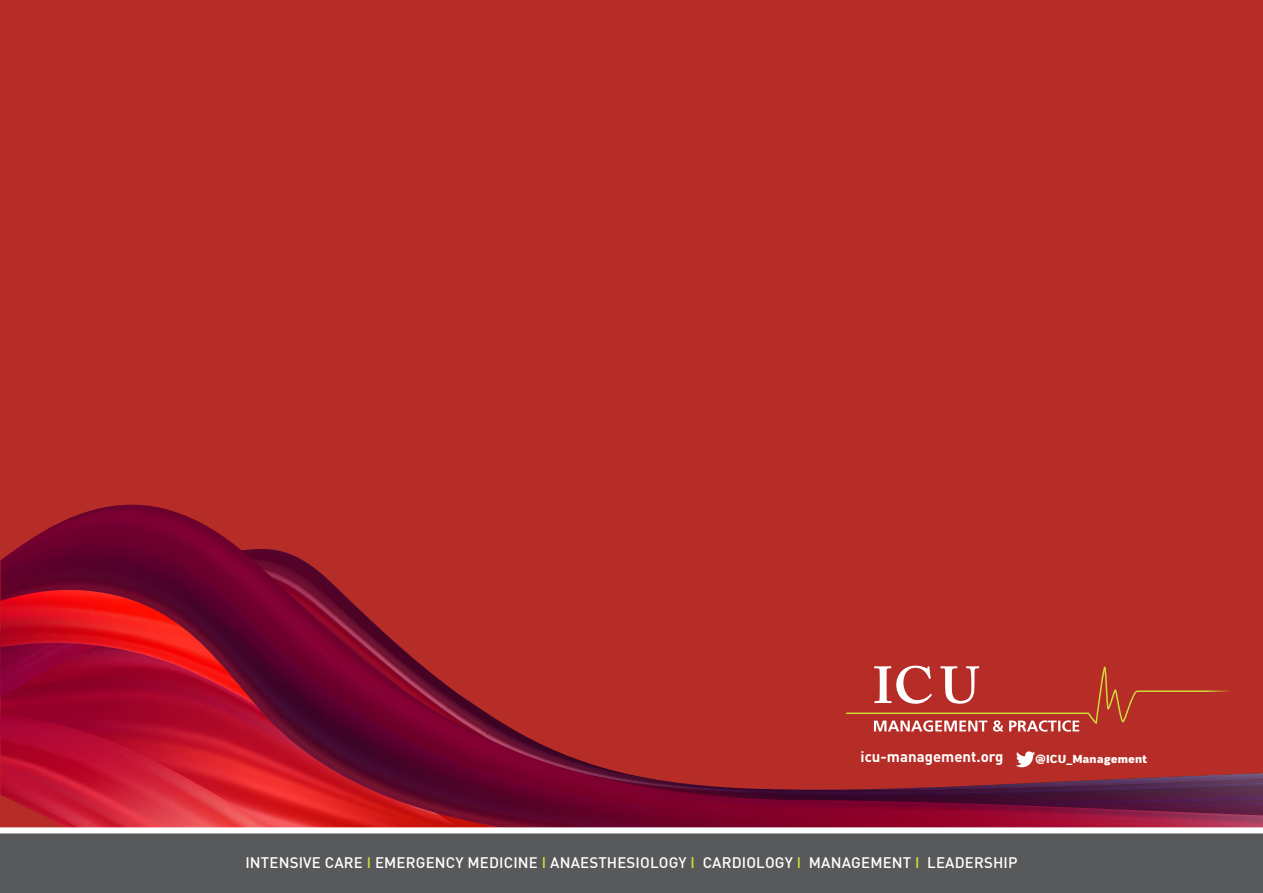
<style>
.page{position:relative;width:1263px;height:893px;background:#fff}
.page>*{position:absolute;margin:0;border:0;box-sizing:border-box;transform-origin:0 0}
.t1{font:500 15px "DIN";letter-spacing:.01em;color:#fff}
.t2{font:700 15px "DIN Pro";color:#fff}
.t3{font:900 12px "PRC Fidelity";color:#fff}
.s1{color:#cfdd3a}
</style>
<div class="page">
<div style="left:0;top:0;width:1263px;height:854px;background:#b62d27"></div>
<svg style="left:0;top:505px;width:1263px;height:293px"></svg>
<svg style="left:0;top:714px;width:1055px;height:84px"></svg>
<svg style="left:846px;top:666px;width:389px;height:66px"></svg>
<div style="left:0;top:831px;width:1263px;height:62px;background:#58595b"></div>
<svg style="left:0;top:798px;width:1263px;height:36px;background:#a93d54"></svg>
<svg style="left:1015px;top:751px;width:20px;height:19px"></svg>
<p class="t2" style="left:861px;top:744px;width:144px">icu-management.org</p>
<p class="t3" style="left:1035px;top:752px;width:113px">@ICU_Management</p>
<p class="t1" style="left:245px;top:853px;width:774px">INTENSIVE CARE <span class="s1">I</span> EMERGENCY MEDICINE <span class="s1">I</span> ANAESTHESIOLOGY <span class="s1">I</span> CARDIOLOGY <span class="s1">I</span> MANAGEMENT <span class="s1">I</span> LEADERSHIP</p>
</div>
